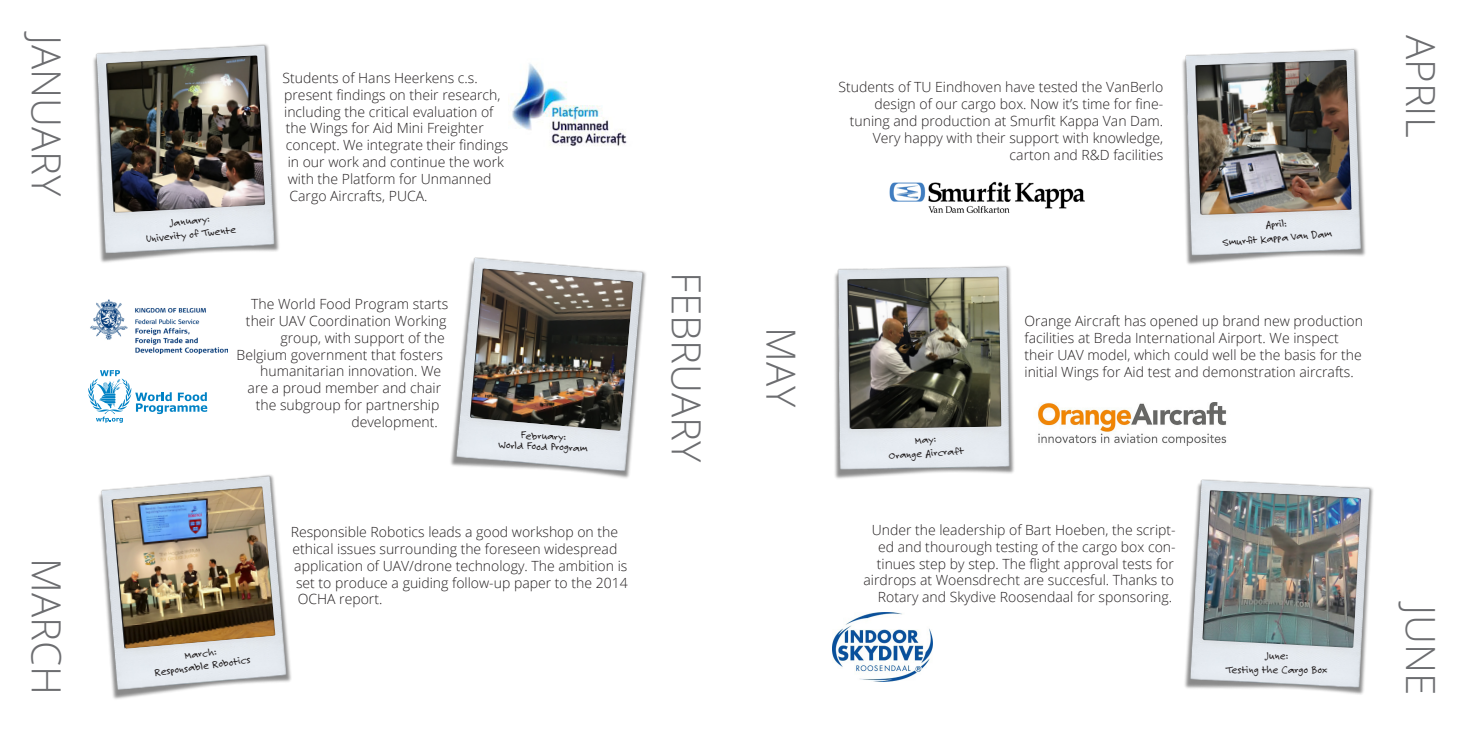
<style>
.page{position:relative;width:1469px;height:735px;background:#fff}
.page>*{position:absolute;margin:0;border:0;box-sizing:border-box;transform-origin:0 0}
.t1{font:300 40.25px "Open Sans";color:#6c6d70}
.t2{font:300 14px/16.8px "Open Sans";color:#231f20;text-align:right}
.t3{font:11.38px "Felt Tip Roman";color:#231f20}
</style>
<div class="page">
<img style="left:512px;top:63px;width:115px;height:83px">
<img style="left:90px;top:299px;width:137px;height:54px">
<svg style="left:88px;top:370px;width:119px;height:52px"></svg>
<img style="left:832px;top:612px;width:100px;height:68px">
<img style="left:889px;top:182px;width:196px;height:31px">
<img style="left:1037px;top:402px;width:190px;height:43px">
<img style="left:98px;top:475px;width:193px;height:224px">
<img style="left:112px;top:484px;width:166px;height:167px">
<img style="left:450px;top:257px;width:196px;height:221px">
<img style="left:469px;top:267px;width:167px;height:166px">
<img style="left:834px;top:266px;width:180px;height:213px">
<img style="left:847px;top:275px;width:157px;height:156px">
<img style="left:1184px;top:479px;width:190px;height:216px">
<img style="left:1202px;top:488px;width:161px;height:162px">
<img style="left:1182px;top:48px;width:184px;height:217px">
<img style="left:1195px;top:58px;width:159px;height:160px">
<img style="left:93px;top:44px;width:186px;height:219px">
<img style="left:106px;top:54px;width:162px;height:161px">
<p class="t1" style="left:74px;top:35px;width:163px;rotate:90deg">JANUARY</p>
<p class="t1" style="left:74px;top:558px;width:138px;rotate:90deg">MARCH</p>
<p class="t3" style="left:169px;top:215px;width:42px;rotate:-6deg">January:</p>
<p class="t3" style="left:145px;top:231px;width:92px;rotate:-6deg">Univerity of Twente</p>
<p class="t2" style="left:282px;top:69px;width:197px">Students of Hans Heerkens c.s.</p>
<p class="t2" style="left:284px;top:86px;width:218px">present findings on their research,</p>
<p class="t2" style="left:284px;top:103px;width:211px">including the critical evaluation of</p>
<p class="t2" style="left:286px;top:119px;width:199px">the Wings for Aid Mini Freighter</p>
<p class="t2" style="left:286px;top:136px;width:224px">concept. We integrate their findings</p>
<p class="t2" style="left:288px;top:153px;width:218px">in our work and continue the work</p>
<p class="t2" style="left:288px;top:170px;width:205px">with the Platform for Unmanned</p>
<p class="t2" style="left:289px;top:187px;width:139px">Cargo Aircrafts, PUCA.</p>
<p class="t2" style="left:246px;top:295px;width:204px">The World Food Program starts their UAV Coordination Working group, with support of the</p>
<p class="t2" style="left:236px;top:345px;width:208px">Belgium government that fosters</p>
<p class="t2" style="left:260px;top:362px;width:182px">humanitarian innovation. We</p>
<p class="t2" style="left:247px;top:379px;width:195px">are a proud member and chair</p>
<p class="t2" style="left:256px;top:396px;width:185px">the subgroup for partnership</p>
<p class="t2" style="left:351px;top:413px;width:88px">development.</p>
<p class="t3" style="left:521px;top:427px;width:46px;rotate:2deg">February:</p>
<p class="t3" style="left:499px;top:437px;width:90px;rotate:2deg">World Food Program</p>
<p class="t3" style="left:184px;top:648px;width:33px;rotate:-8deg">March:</p>
<p class="t3" style="left:153px;top:665px;width:98px;rotate:-8deg">Responsable Robotics</p>
<p class="t2" style="left:291px;top:523px;width:329px">Responsible Robotics leads a good workshop on the</p>
<p class="t2" style="left:292px;top:539px;width:326px">ethical issues surrounding the foreseen widespread</p>
<p class="t2" style="left:294px;top:556px;width:335px">application of UAV/drone technology. The ambition is</p>
<p class="t2" style="left:296px;top:573px;width:333px">set to produce a guiding follow-up paper to the 2014</p>
<p class="t2" style="left:298px;top:590px;width:86px">OCHA report.</p>
<p class="t1" style="left:714px;top:272px;width:191px;rotate:90deg">FEBRUARY</p>
<p class="t1" style="left:808px;top:327px;width:82px;rotate:90deg">MAY</p>
<p class="t2" style="left:838px;top:78px;width:326px">Students of TU Eindhoven have tested the VanBerlo design of our cargo box. Now it’s time for fine&shy;tuning and production at Smurfit Kappa Van Dam.<br>Very happy with their support with knowledge, carton and R&amp;D facilities</p>
<p class="t3" style="left:1264px;top:217px;width:23px;rotate:-5deg">April:</p>
<p class="t3" style="left:1221px;top:235px;width:111px;rotate:-5deg">Smurfi t Kappa Van Dam</p>
<p class="t3" style="left:914px;top:432px;width:23px;rotate:-4deg">May:</p>
<p class="t3" style="left:888px;top:448px;width:77px;rotate:-4deg">Orange Aircraft</p>
<p class="t2" style="left:1024px;top:312px;width:340px;text-align:left">Orange Aircraft has opened up brand new production facilities at Breda International Airport. We inspect their UAV model, which could well be the basis for the initial Wings for Aid test and demonstration aircrafts.</p>
<p class="t2" style="left:863px;top:520px;width:314px">Under the leadership of Bart Hoeben, the script&shy;ed and thourough testing of the cargo box con&shy;tinues step by step. The flight approval tests for airdrops at Woensdrecht are succesful. Thanks to Rotary and Skydive Roosendaal for sponsoring.</p>
<p class="t3" style="left:1264px;top:647px;width:25px">June:</p>
<p class="t3" style="left:1225px;top:661px;width:103px">Testing the Cargo Box</p>
<p class="t1" style="left:1448px;top:35px;width:104px;rotate:90deg">APRIL</p>
<p class="t1" style="left:1448px;top:604px;width:92px;rotate:90deg">JUNE</p>
</div>
